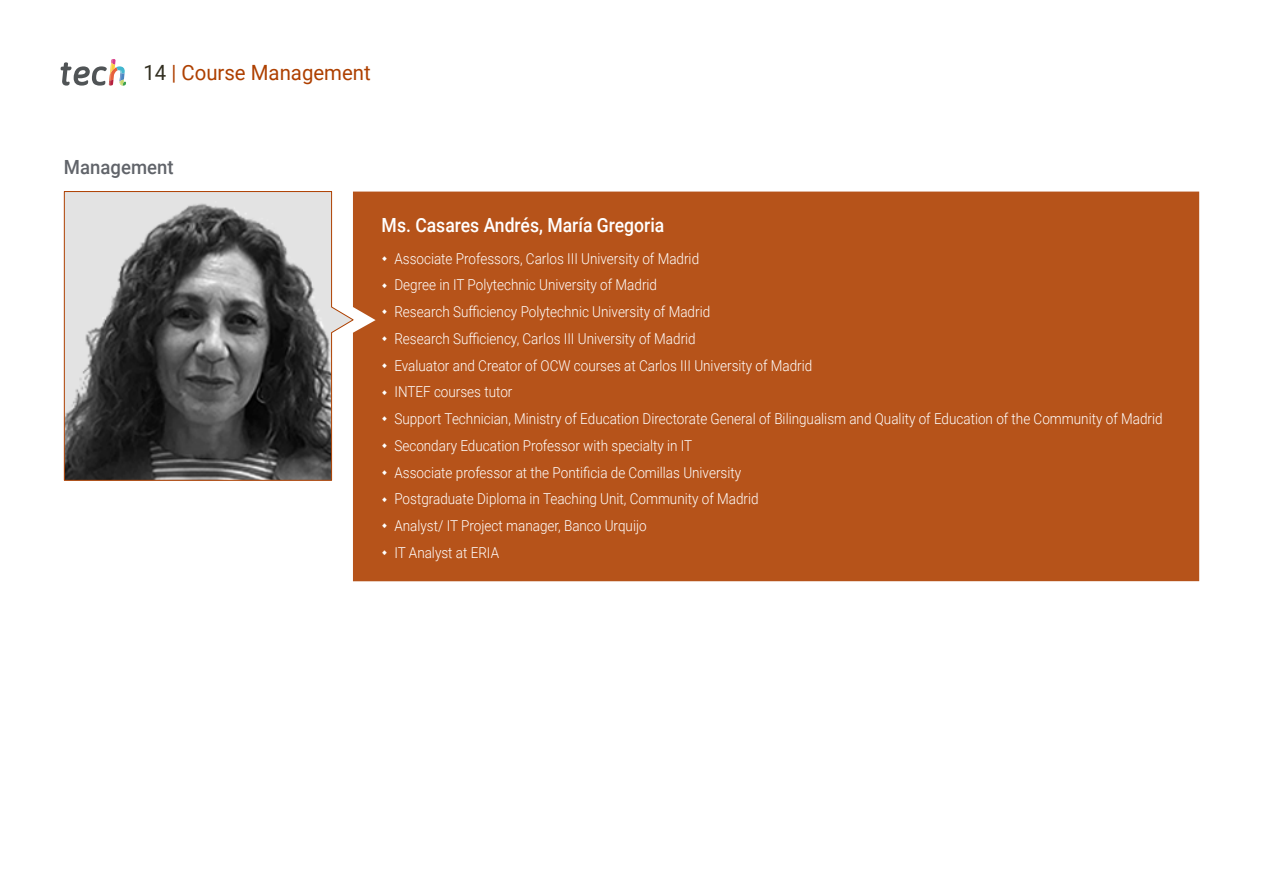
<style>
.page{position:relative;width:1263px;height:893px;background:#fff}
.page>*{position:absolute;margin:0;border:0;box-sizing:border-box;transform-origin:0 0}
.t1{font:21px "Roboto";color:#ae4000}
.t2{font:500 19.5px "Roboto";color:#fff;scale:.9 1}
.t3{font:500 19.5px "Roboto";color:#61646a;scale:.95 1}
.t4{font:300 15px/26.7px "Roboto";color:#fff;scale:.9 1}
.s1{color:#312e20}
</style>
<div class="page">
<svg style="left:61px;top:59px;width:65px;height:27px"></svg>
<div style="left:353px;top:192px;width:846px;height:389px;background:#b6531a"></div>
<svg style="left:64px;top:191px;width:290px;height:290px;background:#787675"></svg>
<svg style="left:383px;top:256px;width:4px;height:5px"></svg>
<svg style="left:383px;top:283px;width:4px;height:5px"></svg>
<svg style="left:383px;top:309px;width:4px;height:6px"></svg>
<svg style="left:383px;top:336px;width:4px;height:5px"></svg>
<svg style="left:383px;top:363px;width:4px;height:5px"></svg>
<svg style="left:383px;top:390px;width:4px;height:5px"></svg>
<svg style="left:383px;top:417px;width:4px;height:5px"></svg>
<svg style="left:383px;top:443px;width:4px;height:5px"></svg>
<svg style="left:383px;top:470px;width:4px;height:5px"></svg>
<svg style="left:383px;top:497px;width:4px;height:5px"></svg>
<svg style="left:383px;top:524px;width:4px;height:5px"></svg>
<svg style="left:383px;top:550px;width:4px;height:5px"></svg>
<h1 class="t1" style="left:144px;top:57px;width:229px"><span class="s1">14</span> | Course Management</h1>
<h2 class="t3" style="left:64px;top:153px;width:117px">Management</h2>
<h2 class="t2" style="left:382px;top:211px;width:316px">Ms. Casares Andrés, María Gregoria</h2>
<p class="t4" style="left:394px;top:244px;width:855px">Associate Professors, Carlos III University of Madrid<br>Degree in IT Polytechnic University of Madrid<br>Research Sufficiency Polytechnic University of Madrid<br>Research Sufficiency, Carlos III University of Madrid<br>Evaluator and Creator of OCW courses at Carlos III University of Madrid<br>INTEF courses tutor<br>Support Technician, Ministry of Education Directorate General of Bilingualism and Quality of Education of the Community of Madrid Secondary Education Professor with specialty in IT<br>Associate professor at the Pontificia de Comillas University<br>Postgraduate Diploma in Teaching Unit, Community of Madrid<br>Analyst/ IT Project manager, Banco Urquijo<br>IT Analyst at ERIA</p>
</div>
